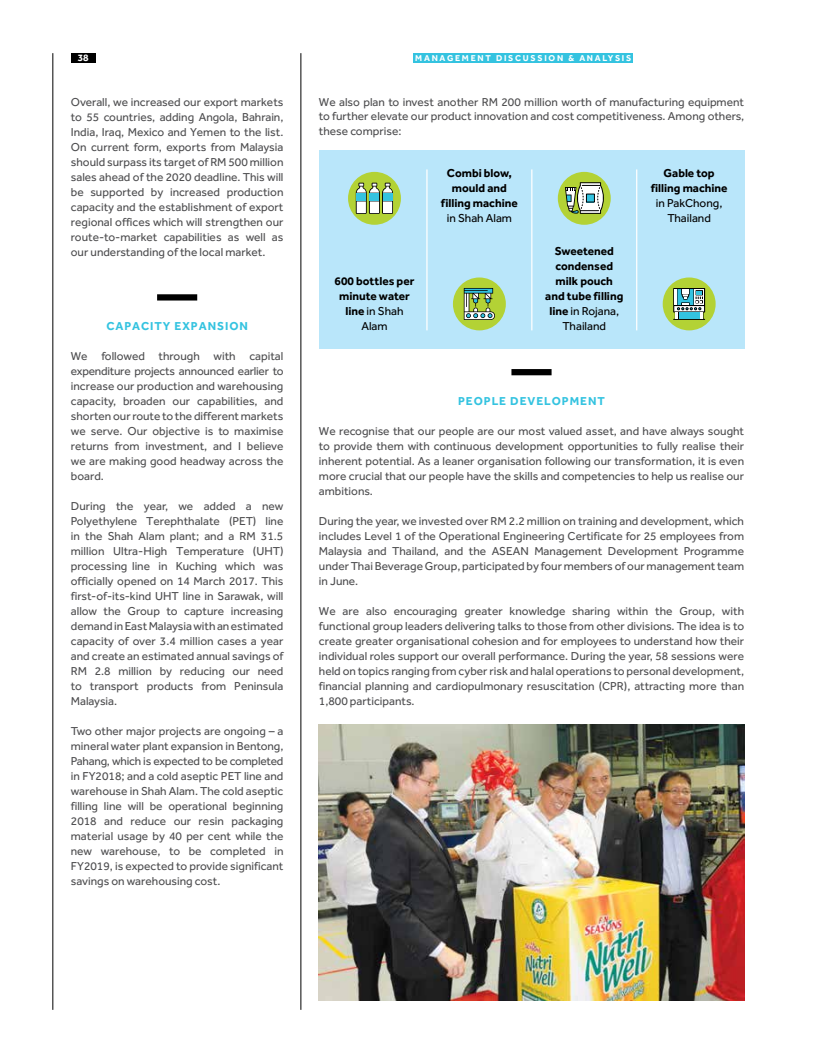
<style>
.page{position:relative;width:815px;height:1063px;background:#fff}
.page>*{position:absolute;margin:0;border:0;box-sizing:border-box;transform-origin:0 0}
.t1{font:11.88px/15px "Effra";color:#4d4d4f;text-align:justify}
.t2{font:700 11.88px/15px "Effra";color:#000;text-align:center}
.t3{font:700 11.88px "Effra";letter-spacing:.08em;color:#34c3e0}
.t4{font:11.88px/15px "Effra";color:#000;text-align:center}
.t5{font:700 10px "Effra";color:#fff}
.t6{font:700 8.75px "Effra";letter-spacing:.2em;color:#fff}
.s1{font-weight:400}
</style>
<div class="page">
<hr style="left:53px;top:53px;width:1px;height:957px;background:#000">
<div style="left:71px;top:53px;width:24px;height:9px;background:#000"></div>
<div style="left:157px;top:294px;width:40px;height:7px;background:#000"></div>
<div style="left:413px;top:53px;width:220px;height:10px;background:#34c3e0"></div>
<div style="left:511px;top:369px;width:41px;height:6px;background:#000"></div>
<img style="left:319px;top:724px;width:425px;height:276px">
<hr style="left:301px;top:53px;width:1px;height:957px;background:#000">
<div style="left:319px;top:151px;width:425px;height:198px;background:#b9e6fa"></div>
<hr style="left:426px;top:169px;width:2px;height:161px;background:#fff">
<hr style="left:531px;top:169px;width:1px;height:161px;background:#fff">
<hr style="left:636px;top:169px;width:1px;height:161px;background:#fff">
<div style="left:348px;top:172px;width:53px;height:53px;background:#b3d235;border-radius:50%"></div>
<div style="left:558px;top:172px;width:53px;height:53px;background:#b3d235;border-radius:50%"></div>
<div style="left:453px;top:277px;width:53px;height:53px;background:#b3d235;border-radius:50%"></div>
<div style="left:663px;top:277px;width:53px;height:53px;background:#b3d235;border-radius:50%"></div>
<svg style="left:356px;top:183px;width:37px;height:31px"></svg>
<svg style="left:464px;top:288px;width:31px;height:32px"></svg>
<svg style="left:565px;top:182px;width:39px;height:32px"></svg>
<div style="left:586px;top:194px;width:8px;height:8px;background:#34c3e0"></div>
<div style="left:586px;top:194px;width:9px;height:9px;border:1px solid #000"></div>
<svg style="left:673px;top:288px;width:32px;height:32px"></svg>
<p class="t5" style="left:78px;top:52px;width:12px">38</p>
<p class="t1" style="left:71px;top:94px;width:214px">Overall, we increased our export markets to 55 countries, adding Angola, Bahrain, India, Iraq, Mexico and Yemen to the list.<br>On current form, exports from Malaysia should surpass its target of RM 500 million sales ahead of the 2020 deadline. This will be supported by increased production capacity and the establishment of export regional offices which will strengthen our route-to-market capabilities as well as our understanding of the local market.</p>
<p class="t3" style="left:106px;top:319px;width:143px">CAPACITY EXPANSION</p>
<p class="t1" style="left:71px;top:348px;width:214px">We followed through with capital expenditure projects announced earlier to increase our production and warehousing capacity, broaden our capabilities, and shorten our route to the different markets we serve. Our objective is to maximise returns from investment, and I believe we are making good headway across the board.</p>
<p class="t1" style="left:71px;top:498px;width:214px">During the year, we added a new Polyethylene Terephthalate (PET) line in the Shah Alam plant; and a RM 31.5 million Ultra-High Temperature (UHT) processing line in Kuching which was officially opened on 14 March 2017. This first-of-its-kind UHT line in Sarawak, will allow the Group to capture increasing demand in East Malaysia with an estimated capacity of over 3.4 million cases a year and create an estimated annual savings of RM 2.8 million by reducing our need to transport products from Peninsula Malaysia.</p>
<p class="t1" style="left:71px;top:723px;width:214px">Two other major projects are ongoing – a mineral water plant expansion in Bentong, Pahang, which is expected to be completed in FY2018; and a cold aseptic PET line and warehouse in Shah Alam. The cold aseptic filling line will be operational beginning 2018 and reduce our resin packaging material usage by 40 per cent while the new warehouse, to be completed in FY2019, is expected to provide significant savings on warehousing cost.</p>
<p class="t6" style="left:415px;top:53px;width:218px">MANAGEMENT DISCUSSION &amp; ANALYSIS</p>
<p class="t1" style="left:319px;top:94px;width:427px">We also plan to invest another RM 200 million worth of manufacturing equipment to further elevate our product innovation and cost competitiveness. Among others, these comprise:</p>
<p class="t2" style="left:335px;top:273px;width:81px">600 bottles per minute water line <span class="s1">in Shah<br>Alam</span></p>
<p class="t2" style="left:441px;top:166px;width:78px">Combi blow, mould and filling machine</p>
<p class="t4" style="left:447px;top:211px;width:67px">in Shah Alam</p>
<p class="t2" style="left:545px;top:244px;width:80px">Sweetened condensed milk pouch and tube filling line <span class="s1">in Rojana,<br>Thailand</span></p>
<p class="t2" style="left:651px;top:166px;width:78px">Gable top filling machine</p>
<p class="t4" style="left:656px;top:196px;width:68px">in PakChong,<br>Thailand</p>
<p class="t3" style="left:458px;top:393px;width:148px">PEOPLE DEVELOPMENT</p>
<p class="t1" style="left:319px;top:423px;width:427px">We recognise that our people are our most valued asset, and have always sought to provide them with continuous development opportunities to fully realise their inherent potential. As a leaner organisation following our transformation, it is even more crucial that our people have the skills and competencies to help us realise our ambitions.</p>
<p class="t1" style="left:319px;top:513px;width:427px">During the year, we invested over RM 2.2 million on training and development, which includes Level 1 of the Operational Engineering Certificate for 25 employees from Malaysia and Thailand, and the ASEAN Management Development Programme under Thai Beverage Group, participated by four members of our management team in June.</p>
<p class="t1" style="left:319px;top:603px;width:427px">We are also encouraging greater knowledge sharing within the Group, with functional group leaders delivering talks to those from other divisions. The idea is to create greater organisational cohesion and for employees to understand how their individual roles support our overall performance. During the year, 58 sessions were held on topics ranging from cyber risk and halal operations to personal development, financial planning and cardiopulmonary resuscitation (CPR), attracting more than 1,800 participants.</p>
</div>
